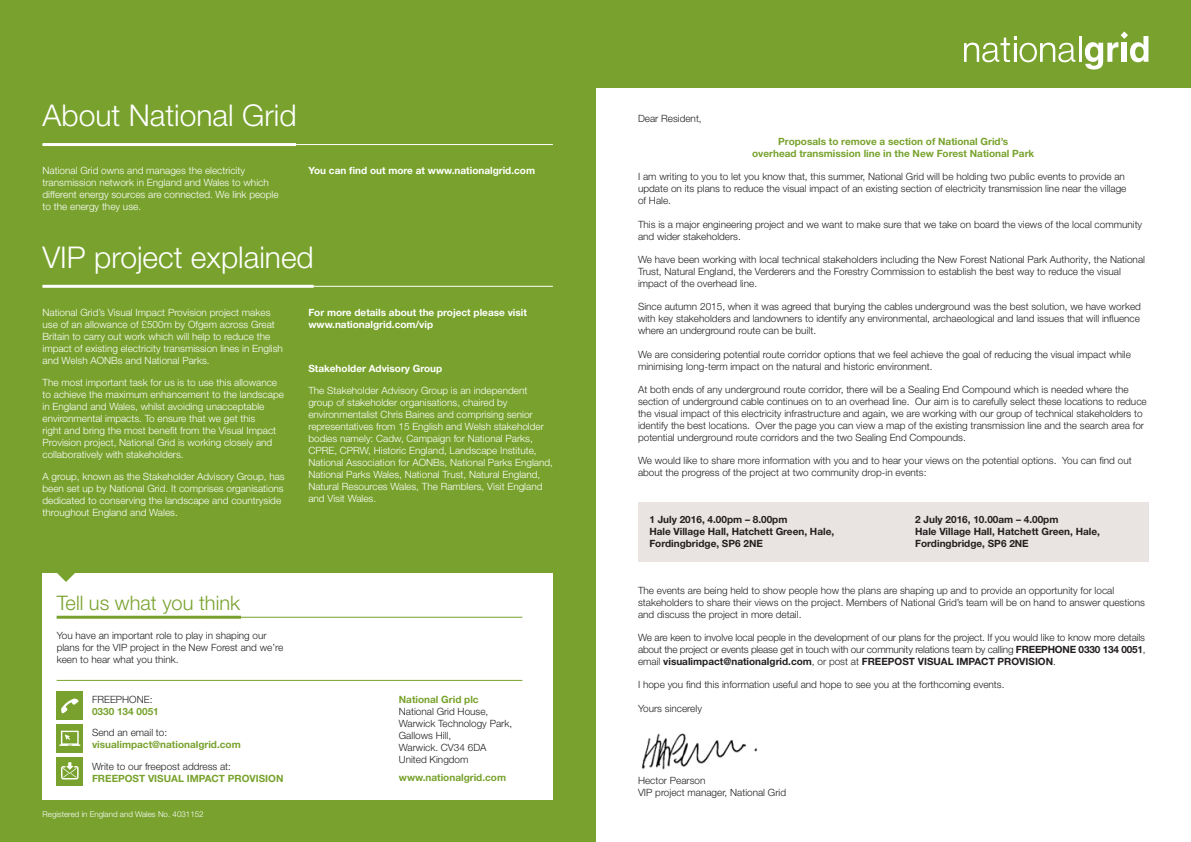
<style>
.page{position:relative;width:1191px;height:842px;background:#fff}
.page>*{position:absolute;margin:0;border:0;box-sizing:border-box;transform-origin:0 0}
.t1{font:300 30px "Helvetica Neue LT Pro";color:#fff}
.t2{font:300 20px "Helvetica Neue LT Pro";color:#78a22d}
.t3{font:300 10px/12px "Helvetica Neue LT Pro";color:#231f20}
.t4{font:300 10px/12px "Helvetica Neue LT Pro";color:#fff}
.t5{font:700 10px/12px "Helvetica Neue LT Pro";color:#78a22d}
.t6{font:700 10px/12px "Helvetica Neue LT Pro";color:#231f20}
.t7{font:700 10px/12px "Helvetica Neue LT Pro";color:#fff}
.t8{font:300 8px "Helvetica Neue LT Pro";color:#fff}
.s1{font-weight:300;color:#231f20}
.s2{font-weight:700;color:#78a22d}
.s3{font-weight:700}
</style>
<div class="page">
<div style="left:638px;top:502px;width:510px;height:59px;background:#e9e4e1"></div>
<div style="left:0;top:0;width:595px;height:842px;background:#78a22d"></div>
<div style="left:595px;top:0;width:596px;height:88px;background:#78a22d"></div>
<div style="left:43px;top:573px;width:510px;height:226px;background:#fff"></div>
<svg style="left:57px;top:573px;width:18px;height:9px"></svg>
<hr style="left:57px;top:617px;width:465px;height:1px;background:#78a22d">
<hr style="left:57px;top:680px;width:465px;height:1px;background:#78a22d">
<hr style="left:57px;top:616px;width:184px;height:3px;background:#78a22d">
<div style="left:57px;top:724px;width:26px;height:29px;background:#78a22d"></div>
<svg style="left:59px;top:731px;width:21px;height:15px"></svg>
<div style="left:57px;top:757px;width:26px;height:28px;background:#78a22d"></div>
<svg style="left:61px;top:762px;width:18px;height:17px"></svg>
<hr style="left:43px;top:144px;width:510px;height:1px;background:#fff">
<hr style="left:43px;top:143px;width:253px;height:3px;background:#fff">
<hr style="left:43px;top:286px;width:510px;height:1px;background:#fff">
<hr style="left:43px;top:285px;width:271px;height:3px;background:#fff">
<svg style="left:964px;top:36px;width:111px;height:26px"></svg>
<hr style="left:1079px;top:36px;width:2px;height:26px;background:#fff">
<svg style="left:1084px;top:31px;width:64px;height:39px"></svg>
<img style="left:641px;top:733px;width:117px;height:37px">
<div style="left:57px;top:692px;width:26px;height:28px;background:#78a22d"></div>
<svg style="left:61px;top:698px;width:18px;height:16px"></svg>
<p class="t1" style="left:43px;top:97px;width:255px">About National Grid</p>
<p class="t4" style="left:43px;top:165px;width:238px">National Grid owns and manages the electricity transmission network in England and Wales to which different energy sources are connected. We link people to the energy they use.</p>
<p class="t7" style="left:308px;top:165px;width:228px">You can find out more at www.nationalgrid.com</p>
<p class="t1" style="left:43px;top:239px;width:273px">VIP project explained</p>
<p class="t4" style="left:43px;top:306px;width:242px">National Grid’s Visual Impact Provision project makes use of an allowance of £500m by Ofgem across Great Britain to carry out work which will help to reduce the impact of existing electricity transmission lines in English and Welsh AONBs and National Parks.</p>
<p class="t4" style="left:43px;top:376px;width:243px">The most important task for us is to use this allowance to achieve the maximum enhancement to the landscape in England and Wales, whilst avoiding unacceptable environmental impacts. To ensure that we get this<br>right and bring the most benefit from the Visual Impact Provision project, National Grid is working closely and collaboratively with stakeholders.</p>
<p class="t4" style="left:43px;top:470px;width:244px">A group, known as the Stakeholder Advisory Group, has been set up by National Grid. It comprises organisations dedicated to conserving the landscape and countryside throughout England and Wales.</p>
<p class="t7" style="left:308px;top:306px;width:220px">For more details about the project please visit www.nationalgrid.com/vip</p>
<p class="t7" style="left:308px;top:362px;width:135px">Stakeholder Advisory Group</p>
<p class="t4" style="left:308px;top:384px;width:246px">The Stakeholder Advisory Group is an independent group of stakeholder organisations, chaired by environmentalist Chris Baines and comprising senior representatives from 15 English and Welsh stakeholder bodies namely: Cadw, Campaign for National Parks, CPRE, CPRW, Historic England, Landscape Institute, National Association for AONBs, National Parks England, National Parks Wales, National Trust, Natural England, Natural Resources Wales, The Ramblers, Visit England and Visit Wales.</p>
<p class="t2" style="left:57px;top:590px;width:185px">Tell us what you think</p>
<p class="t3" style="left:57px;top:630px;width:228px">You have an important role to play in shaping our plans for the VIP project in the New Forest and we’re keen to hear what you think.</p>
<p class="t5" style="left:92px;top:693px;width:68px"><span class="s1">FREEPHONE:<br></span>0330 134 0051</p>
<p class="t5" style="left:92px;top:726px;width:150px"><span class="s1">Send an email to: </span>visualimpact@nationalgrid.com</p>
<p class="t5" style="left:92px;top:760px;width:193px"><span class="s1">Write to our freepost address at:<br></span>FREEPOST VISUAL IMPACT PROVISION</p>
<p class="t8" style="left:43px;top:809px;width:163px">Registered in England and Wales No. 4031152</p>
<p class="t3" style="left:399px;top:693px;width:115px"><span class="s2">National Grid plc<br></span>National Grid House,<br>Warwick Technology Park,<br>Gallows Hill,<br>Warwick. CV34 6DA<br>United Kingdom</p>
<p class="t5" style="left:399px;top:771px;width:109px">www.nationalgrid.com</p>
<p class="t3" style="left:638px;top:112px;width:65px">Dear Resident,</p>
<p class="t5" style="left:752px;top:135px;width:283px;text-align:center">Proposals to remove a section of National Grid’s<br>overhead transmission line in the New Forest National Park</p>
<p class="t3" style="left:638px;top:171px;width:490px">I am writing to you to let you know that, this summer, National Grid will be holding two public events to provide an update on its plans to reduce the visual impact of an existing section of electricity transmission line near the village of Hale.</p>
<p class="t3" style="left:638px;top:218px;width:506px">This is a major engineering project and we want to make sure that we take on board the views of the local community and wider stakeholders.</p>
<p class="t3" style="left:638px;top:253px;width:508px">We have been working with local technical stakeholders including the New Forest National Park Authority, the National<br>Trust, Natural England, the Verderers and the Forestry Commission to establish the best way to reduce the visual impact of the overhead line.</p>
<p class="t3" style="left:638px;top:301px;width:504px;text-align:justify">Since autumn 2015, when it was agreed that burying the cables underground was the best solution, we have worked with key stakeholders and landowners to identify any environmental, archaeological and land issues that will influence where an underground route can be built.</p>
<p class="t3" style="left:638px;top:348px;width:494px">We are considering potential route corridor options that we feel achieve the goal of reducing the visual impact while minimising long-term impact on the natural and historic environment.</p>
<p class="t3" style="left:638px;top:383px;width:510px">At both ends of any underground route corridor, there will be a Sealing End Compound which is needed where the section of underground cable continues on to an overhead line. Our aim is to carefully select these locations to reduce the visual impact of this electricity infrastructure and again, we are working with our group of technical stakeholders to identify the best locations. Over the page you can view a map of the existing transmission line and the search area for potential underground route corridors and the two Sealing End Compounds.</p>
<p class="t3" style="left:638px;top:455px;width:495px">We would like to share more information with you and to hear your views on the potential options. You can find out about the progress of the project at two community drop-in events:</p>
<p class="t6" style="left:649px;top:513px;width:186px">1 July 2016, 4.00pm – 8.00pm<br>Hale Village Hall, Hatchett Green, Hale,<br>Fordingbridge, SP6 2NE</p>
<p class="t6" style="left:915px;top:513px;width:186px">2 July 2016, 10.00am – 4.00pm<br>Hale Village Hall, Hatchett Green, Hale,<br>Fordingbridge, SP6 2NE</p>
<p class="t3" style="left:638px;top:584px;width:508px">The events are being held to show people how the plans are shaping up and to provide an opportunity for local stakeholders to share their views on the project. Members of National Grid’s team will be on hand to answer questions and discuss the project in more detail.</p>
<p class="t3" style="left:638px;top:631px;width:509px;text-align:justify">We are keen to involve local people in the development of our plans for the project. If you would like to know more details about the project or events please get in touch with our community relations team by calling <span class="s3">FREEPHONE 0330 134 0051</span>, email <span class="s3">visualimpact@nationalgrid.com</span>, or post at <span class="s3">FREEPOST VISUAL IMPACT PROVISION</span>.</p>
<p class="t3" style="left:638px;top:679px;width:368px">I hope you find this information useful and hope to see you at the forthcoming events.</p>
<p class="t3" style="left:638px;top:702px;width:65px">Yours sincerely</p>
<p class="t3" style="left:638px;top:774px;width:150px">Hector Pearson<br>VIP project manager, National Grid</p>
</div>
